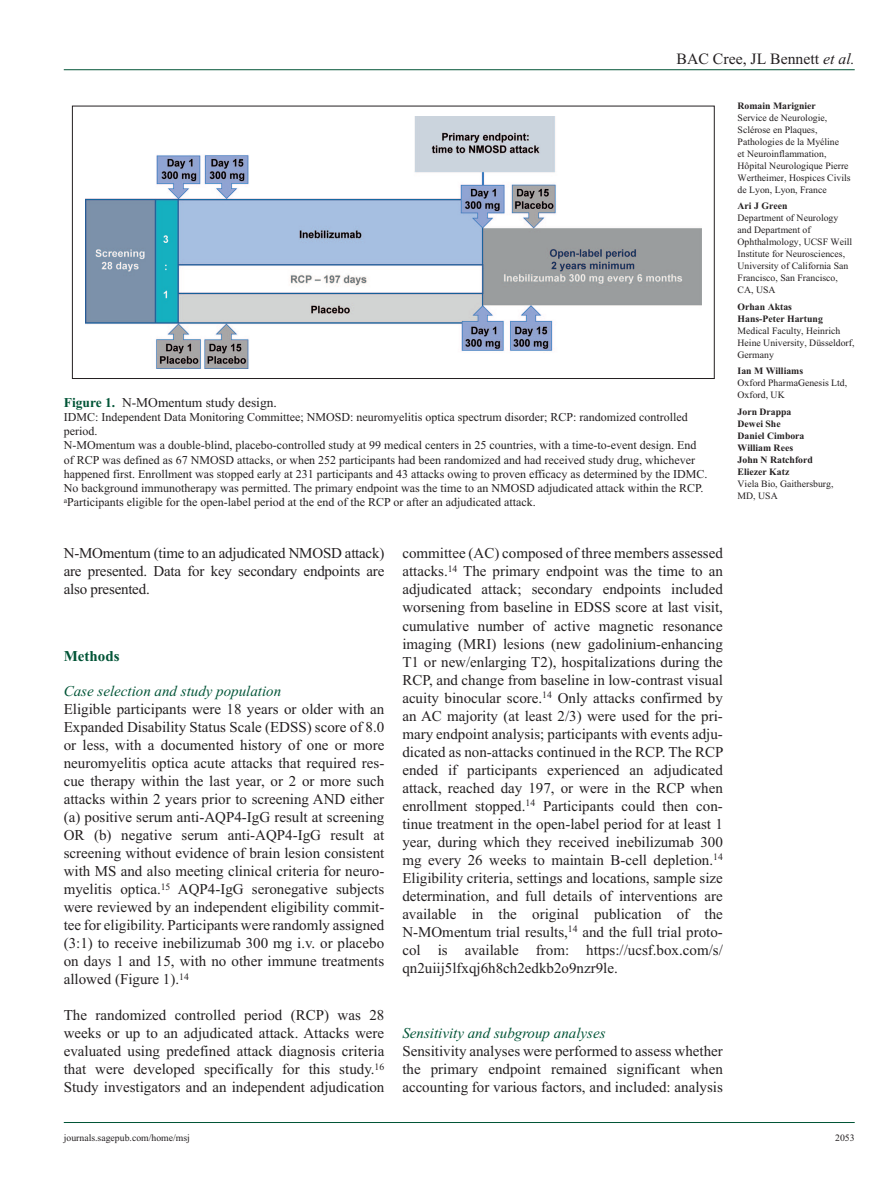
<style>
.page{position:relative;width:893px;height:1191px;background:#fff}
.page>*{position:absolute;margin:0;border:0;box-sizing:border-box;transform-origin:0 0}
.t1{font:15.75px "Times New Roman";color:#231f20}
.t2{font:15px/18px "Times New Roman";color:#231f20;text-align:justify}
.t3{font:italic 15px "Times New Roman";color:#015436}
.t4{font:700 15px "Times New Roman";color:#015436}
.t5{font:13.5px "Times New Roman";color:#231f20}
.t6{font:12px/14.2px "Times New Roman";color:#231f20}
.t7{font:9.75px/12px "Times New Roman";color:#231f20}
.t8{font:700 9.75px/12px "Times New Roman";color:#231f20}
.s1{font-style:italic}
.s2{font-weight:700;color:#015436}
</style>
<div class="page">
<hr style="left:64px;top:69px;width:791px;height:1px;background:#015436">
<hr style="left:64px;top:1122px;width:791px;height:1px;background:#015436">
<img style="left:86px;top:117px;width:615px;height:251px">
<div style="left:72px;top:106px;width:643px;height:273px;border:1px solid #231f20"></div>
<p class="t1" style="left:677px;top:50px;width:180px">BAC Cree, JL Bennett <span class="s1">et al.</span></p>
<p class="t5" style="left:64px;top:394px;width:215px"><span class="s2">Figure 1.</span> N-MOmentum study design.</p>
<p class="t6" style="left:64px;top:410px;width:645px">IDMC: Independent Data Monitoring Committee; NMOSD: neuromyelitis optica spectrum disorder; RCP: randomized controlled period.<br>N-MOmentum was a double-blind, placebo-controlled study at 99 medical centers in 25 countries, with a time-to-event design. End of RCP was defined as 67 NMOSD attacks, or when 252 participants had been randomized and had received study drug, whichever happened first. Enrollment was stopped early at 231 participants and 43 attacks owing to proven efficacy as determined by the IDMC.<br>No background immunotherapy was permitted. The primary endpoint was the time to an NMOSD adjudicated attack within the RCP. <sup>a</sup>Participants eligible for the open-label period at the end of the RCP or after an adjudicated attack.</p>
<p class="t8" style="left:738px;top:99px;width:80px">Romain Marignier</p>
<p class="t7" style="left:738px;top:111px;width:114px">Service de Neurologie,<br>Sclérose en Plaques,<br>Pathologies de la Myéline<br>et Neuroinflammation,<br>Hôpital Neurologique Pierre<br>Wertheimer, Hospices Civils de Lyon, Lyon, France</p>
<p class="t8" style="left:738px;top:200px;width:51px">Ari J Green</p>
<p class="t7" style="left:738px;top:212px;width:116px">Department of Neurology and Department of<br>Ophthalmology, UCSF Weill<br>Institute for Neurosciences,<br>University of California San<br>Francisco, San Francisco,<br>CA, USA</p>
<p class="t8" style="left:738px;top:300px;width:87px">Orhan Aktas<br>Hans-Peter Hartung</p>
<p class="t7" style="left:738px;top:324px;width:118px">Medical Faculty, Heinrich<br>Heine University, Düsseldorf,<br>Germany</p>
<p class="t8" style="left:738px;top:365px;width:67px">Ian M Williams</p>
<p class="t7" style="left:738px;top:377px;width:111px">Oxford PharmaGenesis Ltd,<br>Oxford, UK</p>
<p class="t8" style="left:738px;top:405px;width:77px">Jorn Drappa<br>Dewei She<br>Daniel Cimbora<br>William Rees<br>John N Ratchford<br>Eliezer Katz</p>
<p class="t7" style="left:738px;top:478px;width:97px">Viela Bio, Gaithersburg,<br>MD, USA</p>
<p class="t2" style="left:64px;top:544px;width:322px">N-MOmentum (time to an adjudicated NMOSD attack) are presented. Data for key secondary endpoints are also presented.</p>
<p class="t4" style="left:64px;top:647px;width:57px">Methods</p>
<p class="t3" style="left:64px;top:683px;width:219px">Case selection and study population</p>
<p class="t2" style="left:64px;top:700px;width:322px">Eligible participants were 18 years or older with an Expanded Disability Status Scale (EDSS) score of 8.0 or less, with a documented history of one or more neuromyelitis optica acute attacks that required res&shy;cue therapy within the last year, or 2 or more such attacks within 2 years prior to screening AND either (a) positive serum anti-AQP4-IgG result at screening OR (b) negative serum anti-AQP4-IgG result at screening without evidence of brain lesion consistent with MS and also meeting clinical criteria for neuro&shy;myelitis optica.<sup>15</sup> AQP4-IgG seronegative subjects were reviewed by an independent eligibility commit&shy;tee for eligibility. Participants were randomly assigned (3:1) to receive inebilizumab 300 mg i.v. or placebo on days 1 and 15, with no other immune treatments allowed (Figure 1).<sup>14</sup></p>
<p class="t2" style="left:64px;top:1006px;width:322px">The randomized controlled period (RCP) was 28 weeks or up to an adjudicated attack. Attacks were evaluated using predefined attack diagnosis criteria that were developed specifically for this study.<sup>16<br></sup>Study investigators and an independent adjudication</p>
<p class="t2" style="left:402px;top:544px;width:323px">committee (AC) composed of three members assessed attacks.<sup>14</sup> The primary endpoint was the time to an adjudicated attack; secondary endpoints included worsening from baseline in EDSS score at last visit, cumulative number of active magnetic resonance imaging (MRI) lesions (new gadolinium-enhancing T1 or new/enlarging T2), hospitalizations during the RCP, and change from baseline in low-contrast visual acuity binocular score.<sup>14</sup> Only attacks confirmed by an AC majority (at least 2/3) were used for the pri&shy;mary endpoint analysis; participants with events adju&shy;dicated as non-attacks continued in the RCP. The RCP ended if participants experienced an adjudicated attack, reached day 197, or were in the RCP when enrollment stopped.<sup>14</sup> Participants could then con&shy;tinue treatment in the open-label period for at least 1 year, during which they received inebilizumab 300 mg every 26 weeks to maintain B-cell depletion.<sup>14<br></sup>Eligibility criteria, settings and locations, sample size determination, and full details of interventions are available in the original publication of the N-MOmentum trial results,<sup>14</sup> and the full trial proto&shy;col is available from: https://ucsf.box.com/s/ qn2uiij5lfxqj6h8ch2edkb2o9nzr9le.</p>
<p class="t3" style="left:402px;top:1025px;width:205px">Sensitivity and subgroup analyses</p>
<p class="t2" style="left:402px;top:1042px;width:322px">Sensitivity analyses were performed to assess whether the primary endpoint remained significant when accounting for various factors, and included: analysis</p>
<p class="t7" style="left:64px;top:1131px;width:128px">journals.sagepub.com/home/msj</p>
<p class="t7" style="left:835px;top:1131px;width:21px">2053</p>
</div>
